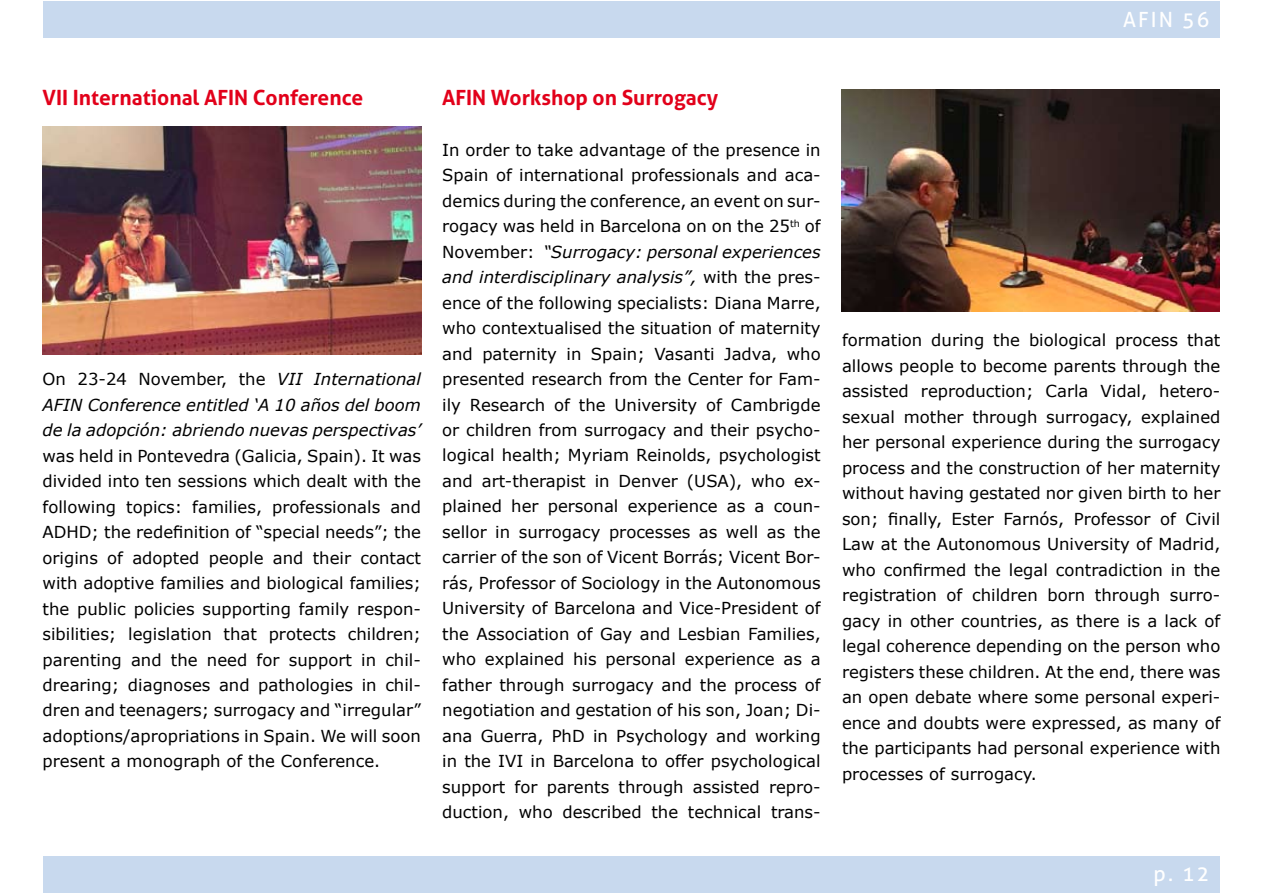
<style>
.page{position:relative;width:1263px;height:893px;background:#fff}
.page>*{position:absolute;margin:0;border:0;box-sizing:border-box;transform-origin:0 0}
.t1{font:700 21px "Aller";color:#e2001a}
.t2{font:21px "Aller";letter-spacing:.1em;color:#fff}
.t3{font:16.5px/25.5px "Verdana";color:#000;text-align:justify}
.t4{font:italic 16.5px/25.5px "Verdana";color:#000;text-align:justify}
.s1{font-style:normal}
.s2{font-style:italic}
</style>
<div class="page">
<div style="left:43px;top:1px;width:1177px;height:37px;background:#c8d9ee"></div>
<div style="left:43px;top:856px;width:1177px;height:37px;background:#c8d9ee"></div>
<img style="left:43px;top:127px;width:379px;height:227px">
<img style="left:842px;top:89px;width:377px;height:222px">
<p class="t2" style="left:1123px;top:7px;width:88px">AFIN 56</p>
<p class="t1" style="left:43px;top:84px;width:322px">VII International AFIN Conference</p>
<p class="t4" style="left:43px;top:367px;width:380px"><span class="s1">On 23-24 November, the</span> VII International AFIN Conference entitled ‘A 10 años del boom de la adopción: abriendo nuevas perspectivas’</p>
<p class="t3" style="left:43px;top:443px;width:380px">was held in Pontevedra (Galicia, Spain). It was divided into ten sessions which dealt with the following topics: families, professionals and ADHD; the redefinition of “special needs”; the origins of adopted people and their contact with adoptive families and biological families; the public policies supporting family respon&shy;sibilities; legislation that protects children; parenting and the need for support in chil&shy;drearing; diagnoses and pathologies in chil&shy;dren and teenagers; surrogacy and “irregular” adoptions/apropriations in Spain. We will soon present a monograph of the Conference.</p>
<p class="t1" style="left:442px;top:84px;width:278px">AFIN Workshop on Surrogacy</p>
<p class="t3" style="left:442px;top:137px;width:380px">In order to take advantage of the presence in Spain of international professionals and aca&shy;demics during the conference, an event on sur&shy;rogacy was held in Barcelona on on the 25<sup>th</sup> of November: <span class="s2">“Surrogacy: personal experiences and interdisciplinary analysis”,</span> with the pres&shy;ence of the following specialists: Diana Marre, who contextualised the situation of maternity and paternity in Spain; Vasanti Jadva, who presented research from the Center for Fam&shy;ily Research of the University of Cambrigde or children from surrogacy and their psycho&shy;logical health; Myriam Reinolds, psychologist and art-therapist in Denver (USA), who ex&shy;plained her personal experience as a coun&shy;sellor in surrogacy processes as well as the carrier of the son of Vicent Borrás; Vicent Bor&shy;rás, Professor of Sociology in the Autonomous University of Barcelona and Vice-President of the Association of Gay and Lesbian Families, who explained his personal experience as a father through surrogacy and the process of negotiation and gestation of his son, Joan; Di&shy;ana Guerra, PhD in Psychology and working in the IVI in Barcelona to offer psychological support for parents through assisted repro&shy;duction, who described the technical trans-</p>
<p class="t3" style="left:842px;top:328px;width:380px">formation during the biological process that allows people to become parents through the assisted reproduction; Carla Vidal, hetero&shy;sexual mother through surrogacy, explained her personal experience during the surrogacy process and the construction of her maternity without having gestated nor given birth to her son; finally, Ester Farnós, Professor of Civil Law at the Autonomous University of Madrid, who confirmed the legal contradiction in the registration of children born through surro&shy;gacy in other countries, as there is a lack of legal coherence depending on the person who registers these children. At the end, there was an open debate where some personal experi&shy;ence and doubts were expressed, as many of the participants had personal experience with processes of surrogacy.</p>
<p class="t2" style="left:1153px;top:861px;width:57px">p. 12</p>
</div>
